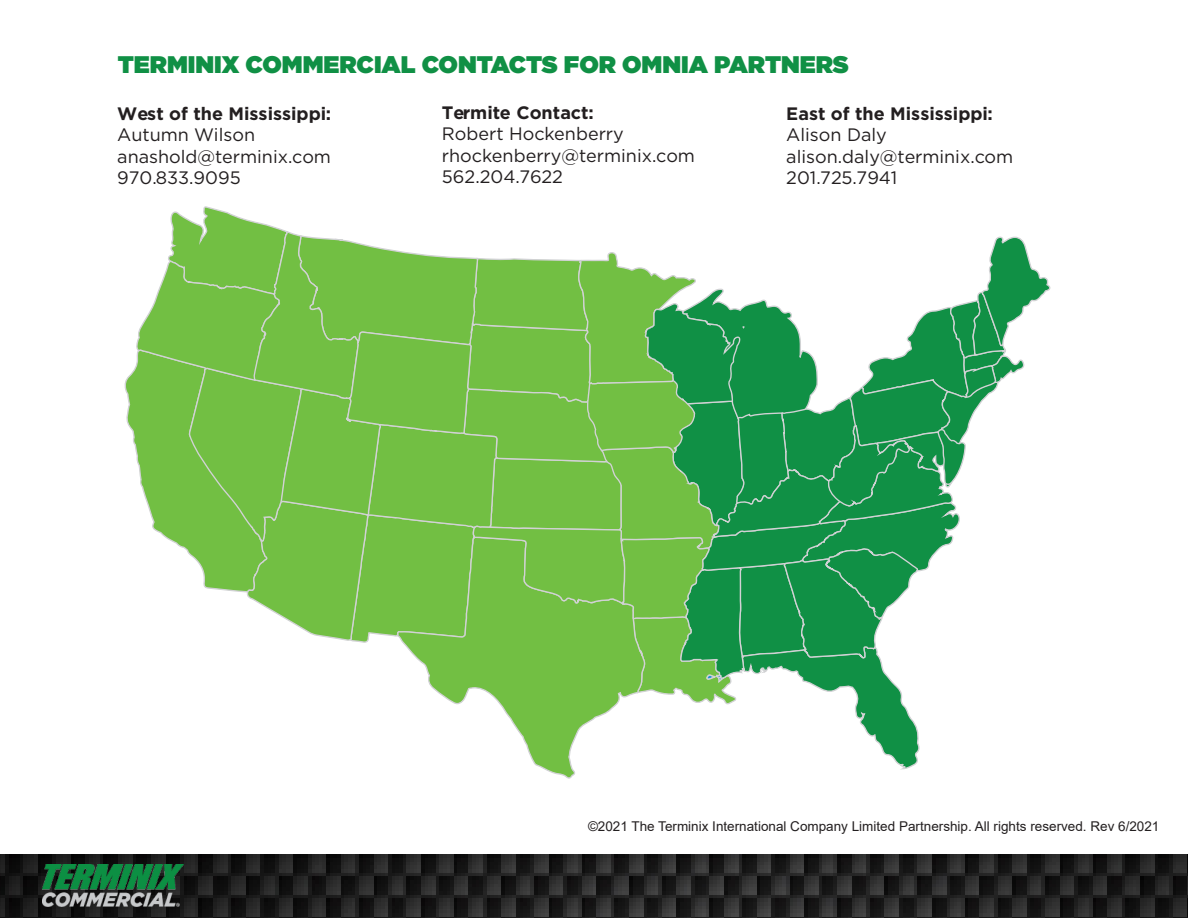
<style>
.page{position:relative;width:1188px;height:918px;background:#fff}
.page>*{position:absolute;margin:0;border:0;box-sizing:border-box;transform-origin:0 0}
.t1{font:900 24px "Gotham";color:#109045}
.t2{font:18px/21.6px "Gotham";color:#231f20}
.t3{font:700 18px "Gotham";color:#231f20}
.t4{font:13.5px "Arial";color:#231f20}
</style>
<div class="page">
<svg style="left:124px;top:206px;width:927px;height:573px"></svg>
<img style="left:0;top:855px;width:1188px;height:63px">
<img style="left:43px;top:865px;width:141px;height:41px">
<h1 class="t1" style="left:118px;top:47px;width:733px">TERMINIX COMMERCIAL CONTACTS FOR OMNIA PARTNERS</h1>
<p class="t3" style="left:786px;top:101px;width:208px">East of the Mississippi:</p>
<p class="t2" style="left:786px;top:124px;width:228px">Alison Daly alison.daly@terminix.com<br>201.725.7941</p>
<p class="t3" style="left:442px;top:100px;width:153px">Termite Contact:</p>
<p class="t2" style="left:442px;top:123px;width:254px">Robert Hockenberry rhockenberry@terminix.com<br>562.204.7622</p>
<p class="t3" style="left:117px;top:101px;width:215px">West of the Mississippi:</p>
<p class="t2" style="left:117px;top:124px;width:215px">Autumn Wilson anashold@terminix.com<br>970.833.9095</p>
<p class="t4" style="left:588px;top:817px;width:573px">©2021 The Terminix International Company Limited Partnership. All rights reserved. Rev 6/2021</p>
</div>
